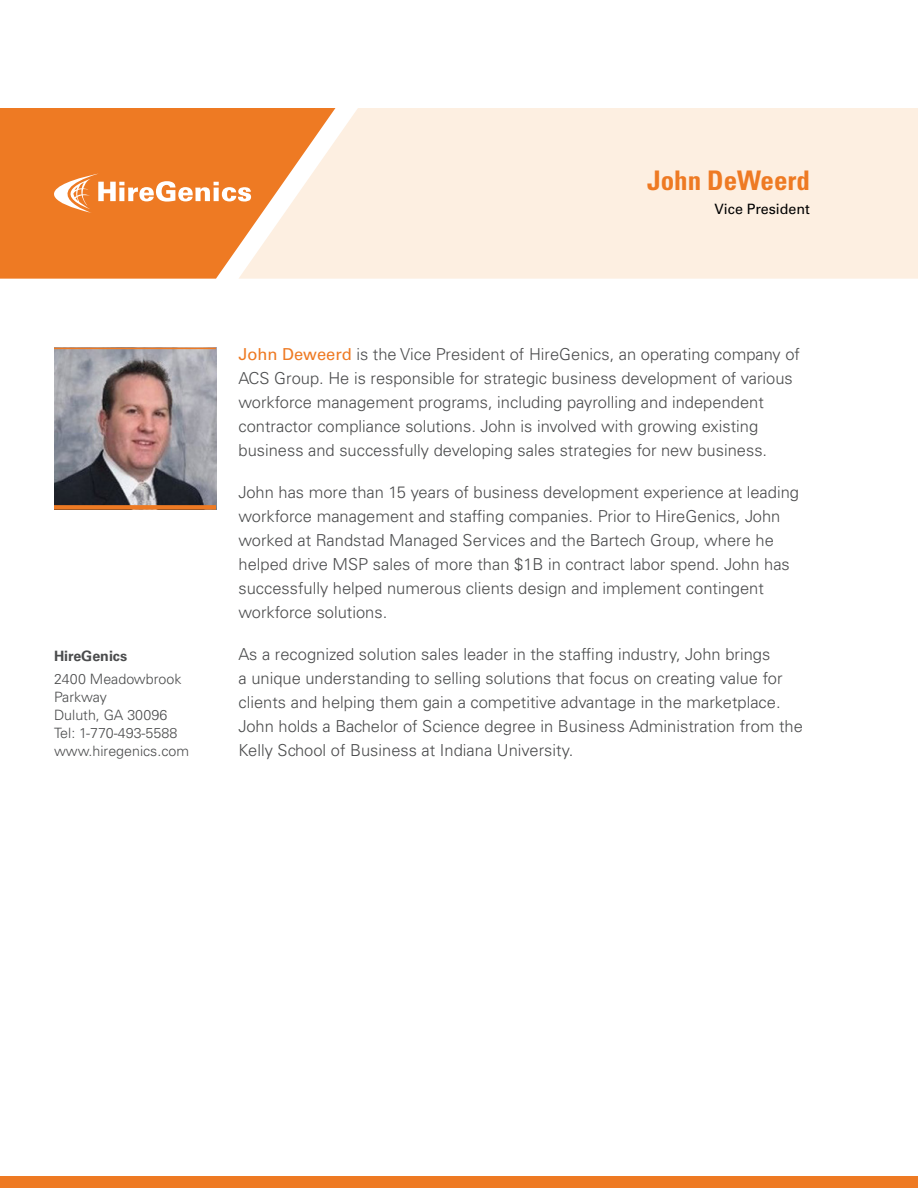
<style>
.page{position:relative;width:918px;height:1188px;background:#fff}
.page>*{position:absolute;margin:0;border:0;box-sizing:border-box;transform-origin:0 0}
.t1{font:700 condensed 27px "Univers LT Std";color:#ee7a23}
.t2{font:300 16.5px/24px "Univers LT Std";color:#4b4c4d}
.t3{font:300 14.25px/18px "Univers LT Std";color:#4b4c4d}
.t4{font:14.25px "Univers LT Std";color:#000}
.t5{font:700 14.25px "Univers LT Std";color:#4b4c4d}
.s1{font-weight:400;color:#ee7a23}
</style>
<div class="page">
<div style="left:0;top:108px;width:238px;height:171px;background:#ee7a23"></div>
<svg style="left:238px;top:108px;width:680px;height:171px;background:#fce9d7"></svg>
<svg style="left:3px;top:174px;width:248px;height:39px"></svg>
<img style="left:54px;top:349px;width:162px;height:156px">
<div style="left:0;top:1177px;width:918px;height:11px;background:#ee7a23"></div>
<hr style="left:54px;top:348px;width:162px;height:1px;background:#ee7a23">
<div style="left:54px;top:505px;width:162px;height:5px;background:#ee7a23"></div>
<h1 class="t1" style="left:647px;top:163px;width:164px">John DeWeerd</h1>
<p class="t4" style="left:714px;top:200px;width:97px">Vice President</p>
<p class="t5" style="left:54px;top:648px;width:75px">HireGenics</p>
<p class="t3" style="left:54px;top:670px;width:137px">2400 Meadowbrook<br>Parkway<br>Duluth, GA 30096<br>Tel: 1-770-493-5588 www.hiregenics.com</p>
<p class="t2" style="left:238px;top:342px;width:563px"><span class="s1">John Deweerd</span> is the Vice President of HireGenics, an operating company of ACS Group. He is responsible for strategic business development of various workforce management programs, including payrolling and independent contractor compliance solutions. John is involved with growing existing business and successfully developing sales strategies for new business.</p>
<p class="t2" style="left:238px;top:480px;width:562px">John has more than 15 years of business development experience at leading workforce management and staffing companies. Prior to HireGenics, John worked at Randstad Managed Services and the Bartech Group, where he helped drive MSP sales of more than $1B in contract labor spend. John has successfully helped numerous clients design and implement contingent workforce solutions.</p>
<p class="t2" style="left:238px;top:642px;width:566px">As a recognized solution sales leader in the staffing industry, John brings<br>a unique understanding to selling solutions that focus on creating value for clients and helping them gain a competitive advantage in the marketplace.<br>John holds a Bachelor of Science degree in Business Administration from the Kelly School of Business at Indiana University.</p>
</div>
